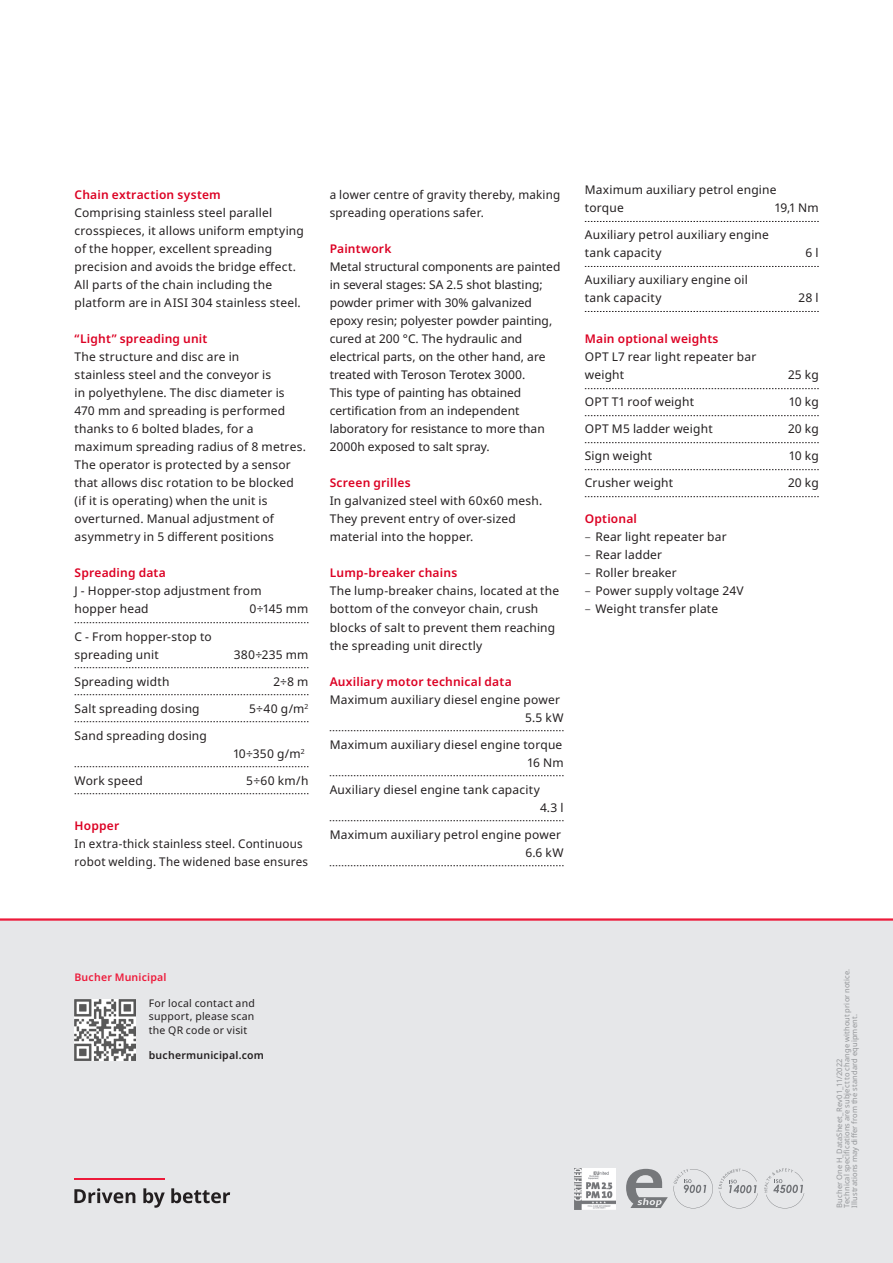
<style>
.page{position:relative;width:893px;height:1263px;background:#fff}
.page>*{position:absolute;margin:0;border:0;box-sizing:border-box;transform-origin:0 0}
.Copy_small_8_12pt_le{font:12px/18px "Noto Sans";letter-spacing:.015em;color:#231f20}
.Copy_small_Texttable{font:12px/18px "Noto Sans";letter-spacing:.015em;color:#231f20}
.Subtitle_small_8_12p{font:600 12px "Noto Sans";letter-spacing:.015em;color:#dc0023}
.Text_7_9pt{font:10.5px/13.5px "Noto Sans";letter-spacing:.02em;color:#231f20;text-align:justify}
.Text_7_9pt-2{font:600 10.5px "Noto Sans";letter-spacing:.02em;color:#231f20}
.contact_info_header{font:600 10.5px "Noto Sans";letter-spacing:.02em;color:#ed1a3a}
.Disclaimer_text_5_5p{font:7.5px "Noto Sans";letter-spacing:.015em;color:#939598}
.s1{font-weight:300}
</style>
<div class="page">
<hr style="left:892px;top:198px;width:1px;height:720px;background:#e6e7e9">
<div style="left:0;top:921px;width:893px;height:342px;background:#e6e7e9"></div>
<img style="left:574px;top:1168px;width:41px;height:41px">
<svg style="left:626px;top:1169px;width:42px;height:39px"></svg>
<svg style="left:674px;top:1169px;width:39px;height:39px"></svg>
<svg style="left:719px;top:1169px;width:39px;height:39px"></svg>
<svg style="left:764px;top:1168px;width:40px;height:40px"></svg>
<hr style="left:0;top:918px;width:893px;height:3px;background:#ed1a3a">
<img style="left:74px;top:999px;width:62px;height:61px">
<svg style="left:75px;top:622px;width:233px;height:1px"></svg>
<svg style="left:75px;top:667px;width:233px;height:1px"></svg>
<svg style="left:75px;top:694px;width:233px;height:1px"></svg>
<svg style="left:75px;top:721px;width:233px;height:1px"></svg>
<svg style="left:75px;top:766px;width:233px;height:1px"></svg>
<svg style="left:75px;top:793px;width:233px;height:1px"></svg>
<svg style="left:330px;top:730px;width:234px;height:1px"></svg>
<svg style="left:330px;top:775px;width:234px;height:1px"></svg>
<svg style="left:330px;top:820px;width:234px;height:1px"></svg>
<svg style="left:330px;top:865px;width:234px;height:1px"></svg>
<svg style="left:585px;top:221px;width:234px;height:1px"></svg>
<svg style="left:585px;top:266px;width:234px;height:1px"></svg>
<svg style="left:585px;top:311px;width:234px;height:1px"></svg>
<svg style="left:585px;top:388px;width:234px;height:1px"></svg>
<svg style="left:585px;top:415px;width:234px;height:1px"></svg>
<svg style="left:585px;top:442px;width:234px;height:1px"></svg>
<svg style="left:585px;top:469px;width:234px;height:1px"></svg>
<svg style="left:585px;top:496px;width:234px;height:1px"></svg>
<svg style="left:74px;top:1188px;width:61px;height:15px"></svg>
<svg style="left:143px;top:1188px;width:22px;height:20px"></svg>
<svg style="left:171px;top:1188px;width:59px;height:15px"></svg>
<hr style="left:74px;top:1178px;width:91px;height:2px;background:#ed1a3a">
<p class="Subtitle_small_8_12p" style="left:75px;top:188px;width:148px">Chain extraction system</p>
<p class="Copy_small_8_12pt_le" style="left:75px;top:204px;width:231px">Comprising stainless steel parallel crosspieces, it allows uniform emptying of the hopper, excellent spreading precision and avoids the bridge effect.<br>All parts of the chain including the platform are in AISI 304 stainless steel.</p>
<p class="Subtitle_small_8_12p" style="left:75px;top:332px;width:134px">“Light” spreading unit</p>
<p class="Copy_small_8_12pt_le" style="left:75px;top:348px;width:233px">The structure and disc are in<br>stainless steel and the conveyor is<br>in polyethylene. The disc diameter is 470 mm and spreading is performed thanks to 6 bolted blades, for a maximum spreading radius of 8 metres.<br>The operator is protected by a sensor that allows disc rotation to be blocked (if it is operating) when the unit is overturned. Manual adjustment of asymmetry in 5 different positions</p>
<p class="Subtitle_small_8_12p" style="left:75px;top:566px;width:93px">Spreading data</p>
<p class="Copy_small_Texttable" style="left:75px;top:582px;width:189px">J - Hopper-stop adjustment from hopper head</p>
<p class="Copy_small_Texttable" style="left:250px;top:600px;width:60px">0÷145 mm</p>
<p class="Copy_small_Texttable" style="left:75px;top:627px;width:139px">C - From hopper-stop to spreading unit</p>
<p class="Copy_small_Texttable" style="left:234px;top:645px;width:76px">380÷235 mm</p>
<p class="Copy_small_Texttable" style="left:75px;top:672px;width:96px">Spreading width</p>
<p class="Copy_small_Texttable" style="left:273px;top:672px;width:37px">2÷8 m</p>
<p class="Copy_small_Texttable" style="left:75px;top:699px;width:127px">Salt spreading dosing</p>
<p class="Copy_small_Texttable" style="left:249px;top:699px;width:61px">5÷40 g/m<sup>2</sup></p>
<p class="Copy_small_Texttable" style="left:75px;top:726px;width:134px">Sand spreading dosing</p>
<p class="Copy_small_Texttable" style="left:234px;top:744px;width:73px">10÷350 g/m<sup>2</sup></p>
<p class="Copy_small_Texttable" style="left:75px;top:771px;width:70px">Work speed</p>
<p class="Copy_small_Texttable" style="left:246px;top:771px;width:64px">5÷60 km/h</p>
<p class="Subtitle_small_8_12p" style="left:75px;top:818px;width:46px">Hopper</p>
<p class="Copy_small_8_12pt_le" style="left:75px;top:834px;width:235px">In extra-thick stainless steel. Continuous robot welding. The widened base ensures</p>
<p class="Copy_small_8_12pt_le" style="left:330px;top:186px;width:232px">a lower centre of gravity thereby, making spreading operations safer.</p>
<p class="Subtitle_small_8_12p" style="left:330px;top:242px;width:63px">Paintwork</p>
<p class="Copy_small_8_12pt_le" style="left:330px;top:258px;width:232px">Metal structural components are painted in several stages: SA 2.5 shot blasting; powder primer with 30% galvanized epoxy resin; polyester powder painting, cured at 200 °C. The hydraulic and electrical parts, on the other hand, are treated with Teroson Terotex 3000.<br>This type of painting has obtained certification from an independent laboratory for resistance to more than 2000h exposed to salt spray.</p>
<p class="Subtitle_small_8_12p" style="left:330px;top:476px;width:82px">Screen grilles</p>
<p class="Copy_small_8_12pt_le" style="left:330px;top:492px;width:214px">In galvanized steel with 60x60 mesh.<br>They prevent entry of over-sized material into the hopper.</p>
<p class="Subtitle_small_8_12p" style="left:330px;top:566px;width:129px">Lump-breaker chains</p>
<p class="Copy_small_8_12pt_le" style="left:330px;top:582px;width:231px">The lump-breaker chains, located at the bottom of the conveyor chain, crush blocks of salt to prevent them reaching the spreading unit directly</p>
<p class="Subtitle_small_8_12p" style="left:330px;top:674px;width:184px">Auxiliary motor technical data</p>
<p class="Copy_small_Texttable" style="left:330px;top:690px;width:235px;text-align:right">Maximum auxiliary diesel engine power<br>5.5 kW</p>
<p class="Copy_small_Texttable" style="left:330px;top:735px;width:235px;text-align:right">Maximum auxiliary diesel engine torque<br>16 Nm</p>
<p class="Copy_small_Texttable" style="left:330px;top:780px;width:212px">Auxiliary diesel engine tank capacity</p>
<p class="Copy_small_Texttable" style="left:540px;top:798px;width:25px">4.3 l</p>
<p class="Copy_small_Texttable" style="left:330px;top:825px;width:235px;text-align:right">Maximum auxiliary petrol engine power<br>6.6 kW</p>
<p class="Copy_small_Texttable" style="left:585px;top:181px;width:193px">Maximum auxiliary petrol engine torque</p>
<p class="Copy_small_Texttable" style="left:775px;top:199px;width:45px">19,1 Nm</p>
<p class="Copy_small_Texttable" style="left:585px;top:226px;width:186px">Auxiliary petrol auxiliary engine tank capacity</p>
<p class="Copy_small_Texttable" style="left:585px;top:271px;width:164px">Auxiliary auxiliary engine oil tank capacity</p>
<p class="Subtitle_small_8_12p" style="left:585px;top:332px;width:135px">Main optional weights</p>
<p class="Copy_small_Texttable" style="left:585px;top:348px;width:173px">OPT L7 rear light repeater bar weight</p>
<p class="Copy_small_Texttable" style="left:806px;top:244px;width:15px">6 l</p>
<p class="Copy_small_Texttable" style="left:798px;top:289px;width:22px">28 l</p>
<p class="Copy_small_Texttable" style="left:788px;top:366px;width:32px">25 kg</p>
<p class="Copy_small_Texttable" style="left:585px;top:393px;width:111px">OPT T1 roof weight</p>
<p class="Copy_small_Texttable" style="left:790px;top:393px;width:31px">10 kg</p>
<p class="Copy_small_Texttable" style="left:585px;top:420px;width:129px">OPT M5 ladder weight</p>
<p class="Copy_small_Texttable" style="left:788px;top:420px;width:32px">20 kg</p>
<p class="Copy_small_Texttable" style="left:585px;top:447px;width:69px">Sign weight</p>
<p class="Copy_small_Texttable" style="left:790px;top:447px;width:31px">10 kg</p>
<p class="Copy_small_Texttable" style="left:585px;top:474px;width:90px">Crusher weight</p>
<p class="Copy_small_Texttable" style="left:788px;top:474px;width:32px">20 kg</p>
<p class="Subtitle_small_8_12p" style="left:585px;top:512px;width:54px">Optional</p>
<p class="Copy_small_8_12pt_le" style="left:585px;top:528px;width:143px"><span class="s1">–</span> Rear light repeater bar</p>
<p class="Copy_small_8_12pt_le" style="left:585px;top:546px;width:79px"><span class="s1">–</span> Rear ladder</p>
<p class="Copy_small_8_12pt_le" style="left:585px;top:564px;width:94px"><span class="s1">–</span> Roller breaker</p>
<p class="Copy_small_8_12pt_le" style="left:585px;top:582px;width:160px"><span class="s1">–</span> Power supply voltage 24V</p>
<p class="Copy_small_8_12pt_le" style="left:585px;top:600px;width:135px"><span class="s1">–</span> Weight transfer plate</p>
<p class="contact_info_header" style="left:74px;top:971px;width:94px">Bucher Municipal</p>
<p class="Text_7_9pt" style="left:149px;top:996px;width:108px">For local contact and support, please scan the QR code or visit</p>
<p class="Text_7_9pt-2" style="left:149px;top:1049px;width:117px">buchermunicipal.com</p>
<p class="Disclaimer_text_5_5p" style="left:843px;top:1208px;width:241px;rotate:-90deg">Technical specifications are subject to change without prior notice.</p>
<p class="Disclaimer_text_5_5p" style="left:850px;top:1208px;width:195px;rotate:-90deg">Illustrations may differ from the standard equipment.</p>
<p class="Disclaimer_text_5_5p" style="left:835px;top:1208px;width:151px;rotate:-90deg">Bucher One H_DataSheet_Rev01_11/2022</p>
</div>
